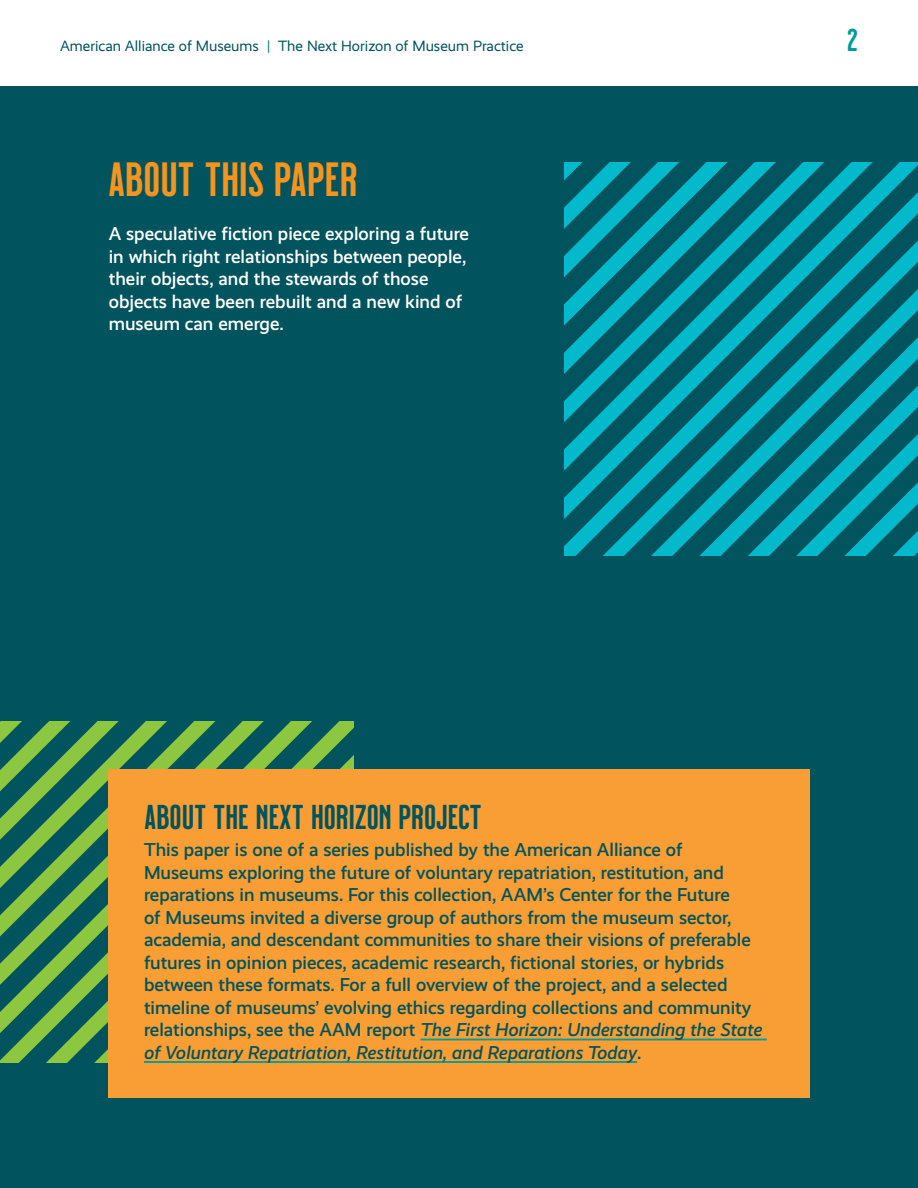
<style>
.page{position:relative;width:918px;height:1188px;background:#fff}
.page>*{position:absolute;margin:0;border:0;box-sizing:border-box;transform-origin:0 0}
.H2_-_Milkstore_32pt_teal{font:48px "Milkstore 02 Clean";color:#f7941e}
.H3_-_Milkstore_23pt_dark{font:34.5px "Milkstore 02 Clean";color:#01545e}
.t1{font:31.5px "Milkstore 02 Clean";color:#009d9c}
.Body_-_12_5pt_navy{font:500 18.75px/22.5px "Realist";color:#01545e}
.Body_-_12_5pt_navy-2{font:500 18.75px/22.5px "Realist";color:#fff}
.t2{font:15px "Realist";color:#01545e}
.s1{color:#007c7a}
.s2{font-style:italic}
</style>
<div class="page">
<div style="left:0;top:86px;width:918px;height:1102px;background:#01545e"></div>
<svg style="left:565px;top:162px;width:353px;height:394px;background:#01808e"></svg>
<svg style="left:0;top:722px;width:354px;height:51px;background:#3e8650"></svg>
<svg style="left:0;top:773px;width:109px;height:96px;background:#408650"></svg>
<svg style="left:0;top:869px;width:109px;height:193px;background:#408650"></svg>
<div style="left:109px;top:769px;width:701px;height:329px;background:#f89e34"></div>
<hr style="left:420px;top:1039px;width:347px;height:1px;background:#009d9c">
<hr style="left:144px;top:1061px;width:493px;height:2px;background:#009d9c">
<p class="t2" style="left:60px;top:38px;width:465px">American Alliance of Museums <span class="s1">|</span> The Next Horizon of Museum Practice</p>
<h3 class="t1" style="left:847px;top:23px;width:13px">2</h3>
<h2 class="H2_-_Milkstore_32pt_teal" style="left:108px;top:153px;width:251px">ABOUT THIS PAPER</h2>
<p class="Body_-_12_5pt_navy-2" style="left:109px;top:222px;width:362px">A speculative fiction piece exploring a future in which right relationships between people, their objects, and the stewards of those objects have been rebuilt and a new kind of museum can emerge.</p>
<h3 class="H3_-_Milkstore_23pt_dark" style="left:144px;top:799px;width:339px">ABOUT THE NEXT HORIZON PROJECT</h3>
<p class="Body_-_12_5pt_navy" style="left:144px;top:839px;width:620px">This paper is one of a series published by the American Alliance of Museums exploring the future of voluntary repatriation, restitution, and reparations in museums. For this collection, AAM’s Center for the Future<br>of Museums invited a diverse group of authors from the museum sector, academia, and descendant communities to share their visions of preferable futures in opinion pieces, academic research, fictional stories, or hybrids between these formats. For a full overview of the project, and a selected timeline of museums’ evolving ethics regarding collections and community relationships, see the AAM report <span class="s2">The First Horizon: Understanding the State of Voluntary Repatriation, Restitution, and Reparations Today</span>.</p>
</div>
